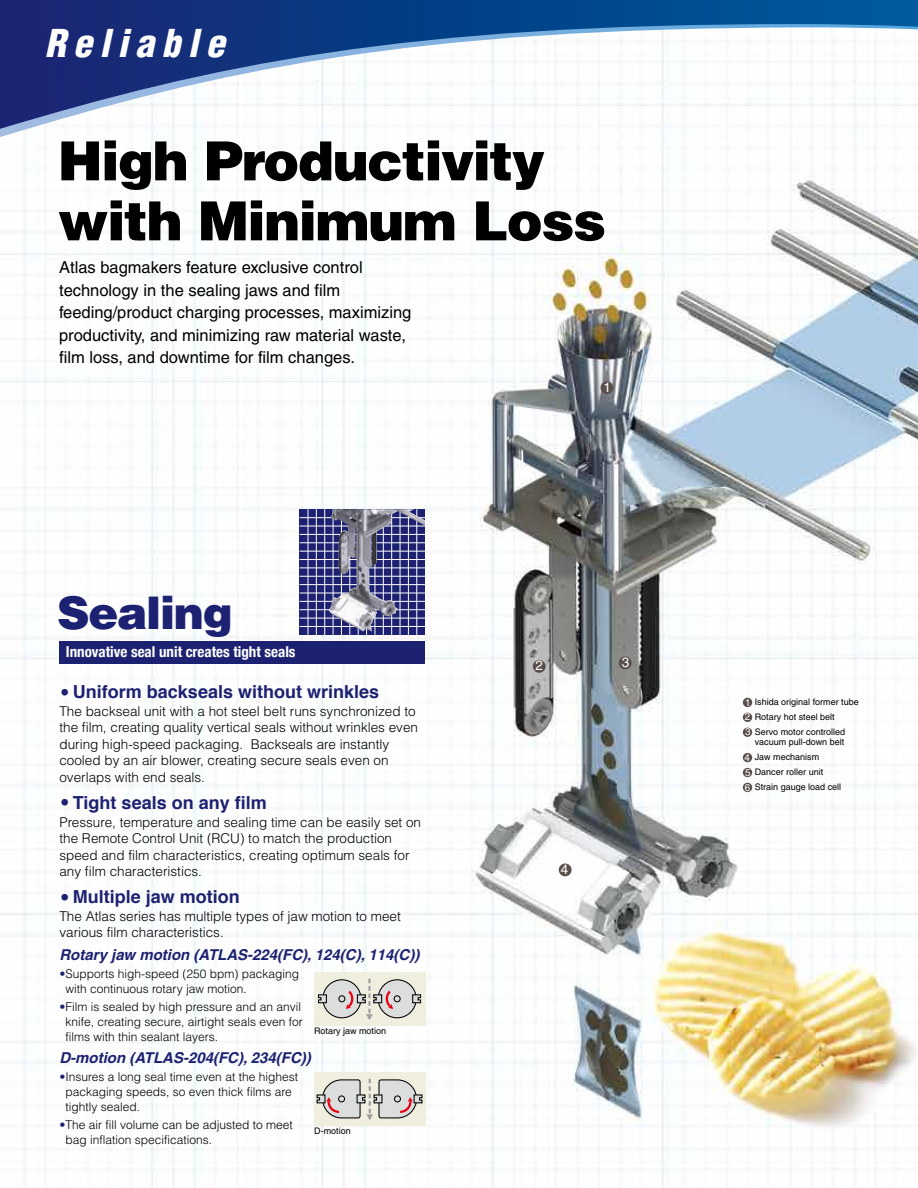
<style>
.page{position:relative;width:918px;height:1188px;background:#fff}
.page>*{position:absolute;margin:0;border:0;box-sizing:border-box;transform-origin:0 0}
.t1{font:900 54px/60px "Helvetica";letter-spacing:-.025em;color:#000}
.t2{font:900 45px "Helvetica";letter-spacing:-.025em;color:#1c2271}
.t3{font:italic 900 condensed 37.5px "Helvetica LT Std";letter-spacing:.2em;color:#fff}
.t4{font:700 18px "Helvetica";color:#1c2271}
.t5{font:16.5px/22.5px "Helvetica";color:#000}
.t6{font:italic 700 15px "Helvetica";color:#1c2271}
.t7{font:700 condensed 15px "Helvetica Neue";color:#fff}
.t8{font:300 13.5px/16.5px "Helvetica";color:#000}
.t9{font:13.5px "Helvetica";color:#fff}
.t10{font:300 12px/15px "Helvetica";color:#000}
.t11{font:9.9px "Helvetica";color:#fff}
.t12{font:9px/15px "Helvetica";color:#000}
.s1{font-size:30px}
.s2{color:#1c2271}
.s3{font-size:9.9px;color:#fff}
</style>
<div class="page">
<img style="left:0;top:137px;width:918px;height:1051px">
<svg style="left:0;top:0;width:918px;height:129px"></svg>
<div style="left:619px;top:657px;width:13px;height:12px;background:#5a4f4a;border-radius:50%"></div>
<div style="left:559px;top:864px;width:13px;height:12px;background:#5a4f4a;border-radius:50%"></div>
<div style="left:533px;top:660px;width:13px;height:13px;background:#5a4f4a;border-radius:50%"></div>
<div style="left:601px;top:381px;width:12px;height:13px;background:#5a4f4a;border-radius:50%"></div>
<div style="left:743px;top:728px;width:9px;height:9px;background:#5a4f4a;border-radius:50%"></div>
<div style="left:743px;top:753px;width:9px;height:9px;background:#5a4f4a;border-radius:50%"></div>
<div style="left:743px;top:768px;width:9px;height:9px;background:#5a4f4a;border-radius:50%"></div>
<div style="left:743px;top:783px;width:9px;height:9px;background:#5a4f4a;border-radius:50%"></div>
<div style="left:743px;top:713px;width:9px;height:9px;background:#5a4f4a;border-radius:50%"></div>
<div style="left:743px;top:698px;width:9px;height:9px;background:#5a4f4a;border-radius:50%"></div>
<svg style="left:300px;top:509px;width:125px;height:126px;background:#30357d"></svg>
<hr style="left:300px;top:517px;width:125px;height:1px;background:#fff">
<hr style="left:300px;top:526px;width:125px;height:1px;background:#fff">
<hr style="left:300px;top:534px;width:125px;height:1px;background:#fff">
<hr style="left:300px;top:543px;width:125px;height:1px;background:#fff">
<hr style="left:300px;top:551px;width:125px;height:1px;background:#fff">
<hr style="left:300px;top:559px;width:125px;height:1px;background:#fff">
<hr style="left:300px;top:568px;width:125px;height:1px;background:#fff">
<hr style="left:300px;top:576px;width:125px;height:1px;background:#fff">
<hr style="left:300px;top:584px;width:125px;height:1px;background:#fff">
<hr style="left:300px;top:593px;width:125px;height:1px;background:#fff">
<hr style="left:300px;top:601px;width:125px;height:1px;background:#fff">
<hr style="left:300px;top:609px;width:125px;height:1px;background:#fff">
<hr style="left:300px;top:618px;width:125px;height:1px;background:#fff">
<hr style="left:300px;top:626px;width:125px;height:1px;background:#fff">
<hr style="left:308px;top:509px;width:1px;height:126px;background:#fff">
<hr style="left:316px;top:509px;width:1px;height:126px;background:#fff">
<hr style="left:324px;top:509px;width:1px;height:126px;background:#fff">
<hr style="left:333px;top:509px;width:1px;height:126px;background:#fff">
<hr style="left:341px;top:509px;width:1px;height:126px;background:#fff">
<hr style="left:350px;top:509px;width:1px;height:126px;background:#fff">
<hr style="left:358px;top:509px;width:1px;height:126px;background:#fff">
<hr style="left:366px;top:509px;width:1px;height:126px;background:#fff">
<hr style="left:375px;top:509px;width:1px;height:126px;background:#fff">
<hr style="left:383px;top:509px;width:1px;height:126px;background:#fff">
<hr style="left:391px;top:509px;width:1px;height:126px;background:#fff">
<hr style="left:400px;top:509px;width:1px;height:126px;background:#fff">
<hr style="left:408px;top:509px;width:1px;height:126px;background:#fff">
<hr style="left:417px;top:509px;width:1px;height:126px;background:#fff">
<img style="left:329px;top:509px;width:68px;height:122px">
<div style="left:60px;top:641px;width:365px;height:23px;background:#1c2271"></div>
<div style="left:314px;top:972px;width:111px;height:54px;background:#efeedf"></div>
<div style="left:378px;top:980px;width:38px;height:38px;background:#dcdddd;border-radius:50%"></div>
<div style="left:378px;top:979px;width:39px;height:39px;border:1px solid #000;border-radius:50%"></div>
<svg style="left:412px;top:994px;width:10px;height:10px"></svg>
<div style="left:394px;top:995px;width:7px;height:7px;border:1px solid #000;border-radius:50%"></div>
<div style="left:323px;top:980px;width:38px;height:38px;background:#dcdddd;border-radius:50%"></div>
<div style="left:322px;top:979px;width:39px;height:39px;border:1px solid #000;border-radius:50%"></div>
<svg style="left:318px;top:994px;width:9px;height:10px"></svg>
<div style="left:338px;top:995px;width:7px;height:7px;border:1px solid #000;border-radius:50%"></div>
<svg style="left:339px;top:979px;width:61px;height:41px"></svg>
<div style="left:314px;top:1072px;width:111px;height:54px;background:#efeedf"></div>
<svg style="left:316px;top:1079px;width:107px;height:41px"></svg>
<h3 class="t3" style="left:45px;top:20px;width:181px">Reliable</h3>
<h1 class="t1" style="left:58px;top:129px;width:550px">High Productivity with Minimum Loss</h1>
<p class="t5" style="left:59px;top:256px;width:354px">Atlas bagmakers feature exclusive control technology in the sealing jaws and film feeding/product charging processes, maximizing productivity, and minimizing raw material waste, film loss, and downtime for film changes.</p>
<p class="t9" style="left:603px;top:379px;width:9px">1</p>
<h2 class="t2" style="left:57px;top:583px;width:177px">Sealing</h2>
<p class="t7" style="left:66px;top:639px;width:231px">Innovative seal unit creates tight seals</p>
<h3 class="t4" style="left:59px;top:677px;width:321px"><span class="s1">•</span> Uniform backseals without wrinkles</h3>
<p class="t8" style="left:59px;top:702px;width:360px">The backseal unit with a hot steel belt runs synchronized to the film, creating quality vertical seals without wrinkles even during high-speed packaging. Backseals are instantly cooled by an air blower, creating secure seals even on overlaps with end seals.</p>
<h3 class="t4" style="left:59px;top:788px;width:209px"><span class="s1">•</span> Tight seals on any film</h3>
<p class="t8" style="left:59px;top:813px;width:363px">Pressure, temperature and sealing time can be easily set on the Remote Control Unit (RCU) to match the production speed and film characteristics, creating optimum seals for any film characteristics.</p>
<h3 class="t4" style="left:59px;top:882px;width:182px"><span class="s1">•</span> Multiple jaw motion</h3>
<p class="t8" style="left:59px;top:907px;width:343px">The Atlas series has multiple types of jaw motion to meet various film characteristics.</p>
<p class="t6" style="left:59px;top:945px;width:361px">Rotary jaw motion (ATLAS-224(FC), 124(C), 114(C))</p>
<p class="t10" style="left:65px;top:966px;width:235px;text-indent:-6px"><span class="s2">•</span>Supports high-speed (250 bpm) packaging with continuous rotary jaw motion.</p>
<p class="t10" style="left:65px;top:999px;width:239px;text-indent:-6px"><span class="s2">•</span>Film is sealed by high pressure and an anvil knife, creating secure, airtight seals even for films with thin sealant layers.</p>
<p class="t6" style="left:59px;top:1049px;width:253px">D-motion (ATLAS-204(FC), 234(FC))</p>
<p class="t10" style="left:65px;top:1069px;width:234px;text-indent:-6px"><span class="s2">•</span>Insures a long seal time even at the highest packaging speeds, so even thick films are tightly sealed.</p>
<p class="t10" style="left:65px;top:1117px;width:229px;text-indent:-6px"><span class="s2">•</span>The air fill volume can be adjusted to meet bag inflation specifications.</p>
<p class="t12" style="left:314px;top:1024px;width:74px">Rotary jaw motion</p>
<p class="t12" style="left:314px;top:1124px;width:38px">D-motion</p>
<p class="t9" style="left:536px;top:658px;width:9px">2</p>
<p class="t9" style="left:622px;top:655px;width:9px">3</p>
<p class="t9" style="left:561px;top:861px;width:9px">4</p>
<p class="t12" style="left:745px;top:694px;width:115px"><span class="s3">1</span> Ishida original former tube</p>
<p class="t12" style="left:755px;top:734px;width:91px">vacuum pull-down belt<br>Jaw mechanism</p>
<p class="t12" style="left:745px;top:709px;width:91px"><span class="s3">2</span> Rotary hot steel belt</p>
<p class="t12" style="left:745px;top:724px;width:102px"><span class="s3">3</span> Servo motor controlled</p>
<p class="t11" style="left:744px;top:751px;width:7px">4</p>
<p class="t12" style="left:745px;top:764px;width:98px"><span class="s3">5</span> Dancer roller unit<br><span class="s3">6</span> Strain gauge load cell</p>
</div>
